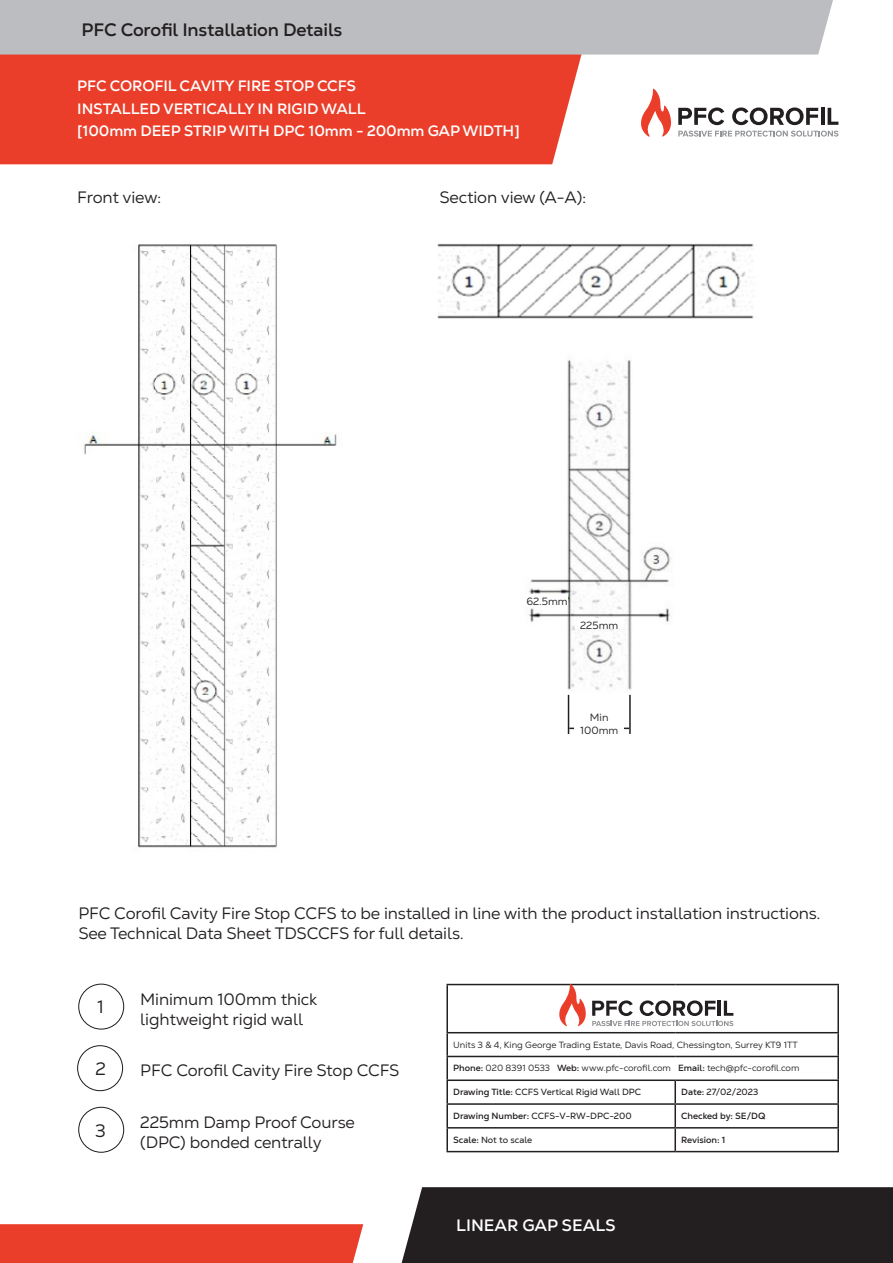
<style>
.page{position:relative;width:893px;height:1263px;background:#fff}
.page>*{position:absolute;margin:0;border:0;box-sizing:border-box;transform-origin:0 0}
.t1{font:700 18px "Nexa Text";letter-spacing:-.01em;color:#231f20}
.t2{font:18px "Nexa Text";color:#231f20}
.t3{font:16.5px/19.8px "Nexa Text";letter-spacing:-.01em;color:#231f20}
.t4{font:700 16.5px "Nexa Text";color:#fff}
.t5{font:700 15px "Nexa Text";letter-spacing:-.01em;color:#fff}
.t6{font:10.5px "Nexa Text";color:#231f20}
.t7{font:9px "Nexa Text";color:#231f20}
.t8{font:9px "Nexa Text";color:#231f20}
.t9{font:700 9px "Nexa Text";color:#231f20}
.s1{font-weight:700}
</style>
<div class="page">
<div style="left:0;top:1224px;width:363px;height:39px;background:#eb3e2a"></div>
<div style="left:402px;top:1187px;width:491px;height:76px;background:#231f20"></div>
<div style="left:0;top:55px;width:582px;height:109px;background:#eb3e2a"></div>
<div style="left:0;top:0;width:833px;height:55px;background:#bcbdc0"></div>
<svg style="left:641px;top:89px;width:30px;height:48px"></svg>
<svg style="left:678px;top:107px;width:46px;height:18px"></svg>
<svg style="left:732px;top:107px;width:86px;height:18px"></svg>
<hr style="left:821px;top:108px;width:3px;height:17px;background:#231f20">
<svg style="left:828px;top:108px;width:10px;height:17px"></svg>
<svg style="left:678px;top:131px;width:160px;height:6px"></svg>
<div style="left:78px;top:984px;width:46px;height:45px;border:1px solid #1c1c1c;border-radius:50%"></div>
<div style="left:78px;top:1107px;width:46px;height:45px;border:1px solid #1c1c1c;border-radius:50%"></div>
<div style="left:77px;top:1045px;width:46px;height:46px;border:1px solid #1c1c1c;border-radius:50%"></div>
<hr style="left:446px;top:984px;width:229px;height:1px;background:#231f20">
<hr style="left:446px;top:985px;width:2px;height:47px;background:#231f20">
<hr style="left:675px;top:984px;width:164px;height:1px;background:#231f20">
<hr style="left:837px;top:985px;width:2px;height:47px;background:#231f20">
<hr style="left:446px;top:1032px;width:229px;height:1px;background:#231f20">
<hr style="left:446px;top:1033px;width:2px;height:23px;background:#231f20">
<hr style="left:675px;top:1032px;width:164px;height:1px;background:#231f20">
<hr style="left:837px;top:1033px;width:2px;height:23px;background:#231f20">
<hr style="left:446px;top:1056px;width:229px;height:1px;background:#231f20">
<hr style="left:446px;top:1057px;width:2px;height:22px;background:#231f20">
<hr style="left:675px;top:1056px;width:164px;height:1px;background:#231f20">
<hr style="left:837px;top:1057px;width:2px;height:22px;background:#231f20">
<hr style="left:446px;top:1079px;width:229px;height:2px;background:#231f20">
<hr style="left:446px;top:1081px;width:2px;height:22px;background:#231f20">
<hr style="left:675px;top:1079px;width:164px;height:2px;background:#231f20">
<hr style="left:674px;top:1081px;width:2px;height:22px;background:#231f20">
<hr style="left:837px;top:1081px;width:2px;height:22px;background:#231f20">
<hr style="left:446px;top:1103px;width:229px;height:2px;background:#231f20">
<hr style="left:446px;top:1105px;width:2px;height:22px;background:#231f20">
<hr style="left:675px;top:1103px;width:164px;height:2px;background:#231f20">
<hr style="left:674px;top:1105px;width:2px;height:22px;background:#231f20">
<hr style="left:837px;top:1105px;width:2px;height:22px;background:#231f20">
<hr style="left:446px;top:1127px;width:229px;height:1px;background:#231f20">
<hr style="left:446px;top:1128px;width:2px;height:23px;background:#231f20">
<hr style="left:675px;top:1127px;width:164px;height:1px;background:#231f20">
<hr style="left:674px;top:1128px;width:2px;height:23px;background:#231f20">
<hr style="left:837px;top:1128px;width:2px;height:23px;background:#231f20">
<hr style="left:446px;top:1151px;width:229px;height:1px;background:#231f20">
<hr style="left:675px;top:1151px;width:164px;height:1px;background:#231f20">
<svg style="left:559px;top:984px;width:27px;height:42px"></svg>
<svg style="left:592px;top:1000px;width:141px;height:26px"></svg>
<img style="left:84px;top:244px;width:253px;height:604px">
<img style="left:437px;top:243px;width:317px;height:76px">
<img style="left:528px;top:360px;width:144px;height:337px">
<hr style="left:568px;top:695px;width:1px;height:39px;background:#231f20">
<hr style="left:629px;top:695px;width:2px;height:39px;background:#231f20">
<hr style="left:569px;top:728px;width:60px;height:1px;background:#231f20">
<div style="left:575px;top:711px;width:49px;height:23px;background:#fff"></div>
<div style="left:575px;top:619px;width:48px;height:10px;background:#fff"></div>
<div style="left:519px;top:594px;width:49px;height:10px;background:#fff"></div>
<p class="t1" style="left:82px;top:18px;width:262px">PFC Corofil Installation Details</p>
<p class="t5" style="left:77px;top:76px;width:280px">PFC COROFIL CAVITY FIRE STOP CCFS</p>
<p class="t5" style="left:77px;top:99px;width:290px">INSTALLED VERTICALLY IN RIGID WALL</p>
<p class="t5" style="left:77px;top:121px;width:444px">[100mm DEEP STRIP WITH DPC 10mm - 200mm GAP WIDTH]</p>
<p class="t3" style="left:77px;top:187px;width:85px">Front view:</p>
<p class="t3" style="left:440px;top:187px;width:148px">Section view (A-A):</p>
<p class="t6" style="left:526px;top:594px;width:43px">62.5mm</p>
<p class="t6" style="left:580px;top:619px;width:40px">225mm</p>
<p class="t6" style="left:590px;top:711px;width:20px">Min</p>
<p class="t6" style="left:580px;top:724px;width:40px">100mm</p>
<p class="t3" style="left:78px;top:903px;width:744px">PFC Corofil Cavity Fire Stop CCFS to be installed in line with the product installation instructions.<br>See Technical Data Sheet TDSCCFS for full details.</p>
<p class="t2" style="left:97px;top:996px;width:8px">1</p>
<p class="t2" style="left:95px;top:1058px;width:12px">2</p>
<p class="t2" style="left:95px;top:1119px;width:12px">3</p>
<p class="t3" style="left:140px;top:989px;width:179px">Minimum 100mm thick lightweight rigid wall</p>
<p class="t3" style="left:140px;top:1061px;width:261px">PFC Corofil Cavity Fire Stop CCFS</p>
<p class="t3" style="left:140px;top:1112px;width:216px">225mm Damp Proof Course (DPC) bonded centrally</p>
<p class="t7" style="left:453px;top:1039px;width:346px">Units 3 &amp; 4, King George Trading Estate, Davis Road, Chessington, Surrey KT9 1TT</p>
<p class="t7" style="left:453px;top:1063px;width:348px"><span class="s1">Phone:</span> 020 8391 0533 <span class="s1">Web:</span> www.pfc-corofil.com <span class="s1">Email:</span> tech@pfc-corofil.com</p>
<p class="t8" style="left:453px;top:1086px;width:190px"><span class="s1">Drawing Title:</span> CCFS Vertical Rigid Wall DPC</p>
<p class="t8" style="left:681px;top:1086px;width:79px"><span class="s1">Date:</span> 27/02/2023</p>
<p class="t8" style="left:453px;top:1110px;width:180px"><span class="s1">Drawing Number:</span> CCFS-V-RW-DPC-200</p>
<p class="t9" style="left:681px;top:1110px;width:86px">Checked by: SE/DQ</p>
<p class="t8" style="left:453px;top:1134px;width:81px"><span class="s1">Scale:</span> Not to scale</p>
<p class="t9" style="left:681px;top:1134px;width:46px">Revision: 1</p>
<p class="t4" style="left:456px;top:1215px;width:161px">LINEAR GAP SEALS</p>
</div>
